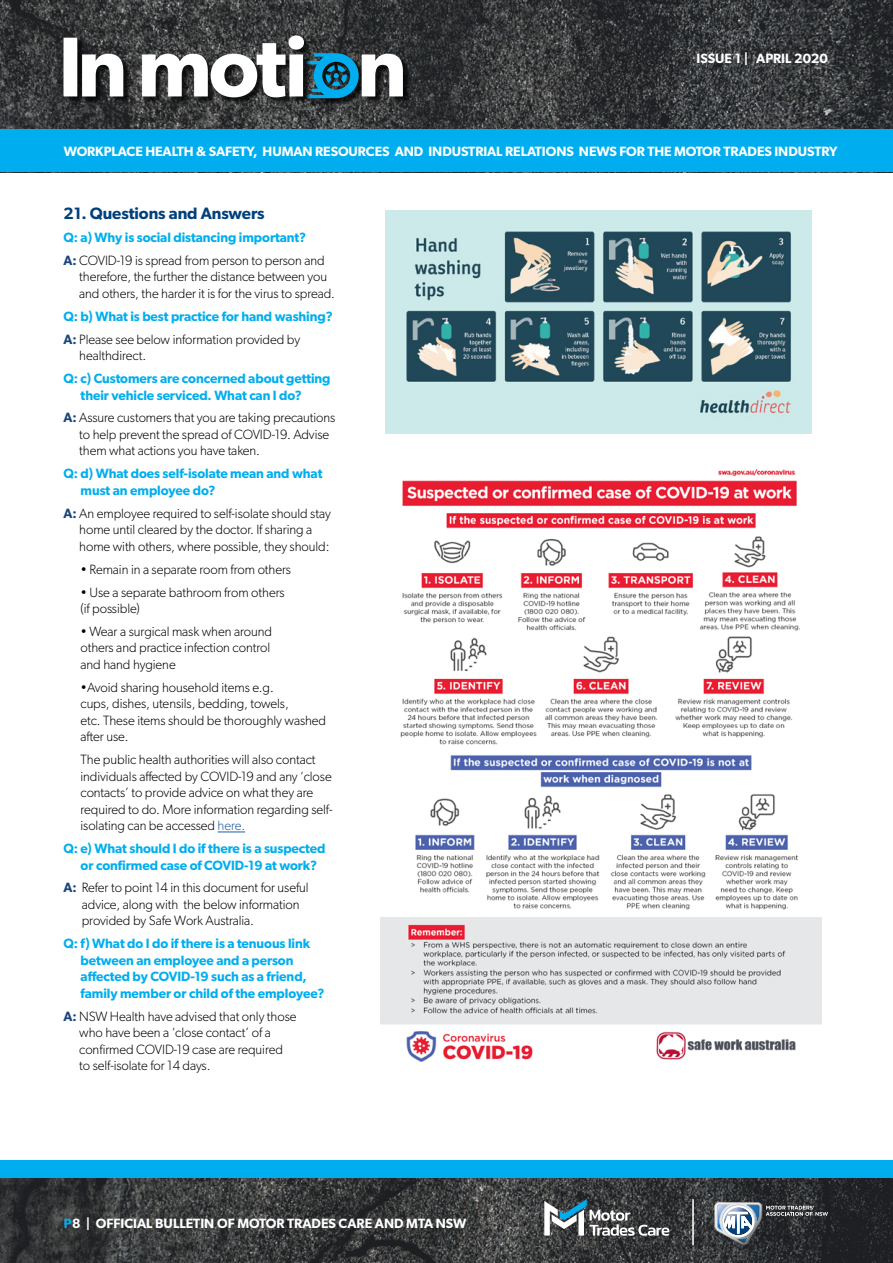
<style>
.page{position:relative;width:893px;height:1263px;background:#fff}
.page>*{position:absolute;margin:0;border:0;box-sizing:border-box;transform-origin:0 0}
.t1{font:600 16.5px "Gibson";letter-spacing:-.005em;color:#00407d}
.t2{font:300 13.5px/16.5px "Gibson";letter-spacing:-.005em;color:#000}
.Question{font:600 13.5px/16.5px "Gibson";letter-spacing:-.005em;color:#00aeef}
.t3{font:600 13.5px "Gibson";letter-spacing:-.005em;color:#fff}
.s1{font-weight:600;color:#1b447c}
.s2{color:#215e9e}
.s3{color:#00aeef}
</style>
<div class="page">
<img style="left:0;top:0;width:893px;height:130px">
<img style="left:0;top:1178px;width:893px;height:85px">
<div style="left:0;top:130px;width:893px;height:42px;background:#00aeef"></div>
<div style="left:0;top:1160px;width:893px;height:18px;background:#00aeef"></div>
<svg style="left:714px;top:1202px;width:114px;height:43px;background:#5b6269"></svg>
<svg style="left:544px;top:1199px;width:125px;height:37px"></svg>
<hr style="left:692px;top:1199px;width:2px;height:46px;background:#fff">
<div style="left:64px;top:37px;width:347px;height:69px;background:#000;opacity:.75"></div>
<svg style="left:64px;top:35px;width:339px;height:63px"></svg>
<svg style="left:218px;top:832px;width:27px;height:1px"></svg>
<img style="left:386px;top:211px;width:425px;height:222px">
<img style="left:380px;top:469px;width:441px;height:593px">
<p class="t3" style="left:696px;top:50px;width:133px">ISSUE 1 | APRIL 2020</p>
<p class="t3" style="left:64px;top:144px;width:775px">WORKPLACE HEALTH &amp; SAFETY, HUMAN RESOURCES AND INDUSTRIAL RELATIONS NEWS FOR THE MOTOR TRADES INDUSTRY</p>
<p class="t1" style="left:64px;top:204px;width:203px">21. Questions and Answers</p>
<p class="Question" style="left:64px;top:229px;width:244px">Q: a) Why is social distancing important?</p>
<p class="t2" style="left:79px;top:252px;width:257px;text-indent:-16px"><span class="s1">A:</span> COVID-19 is spread from person to person and therefore, the further the distance between you and others, the harder it is for the virus to spread.</p>
<p class="Question" style="left:64px;top:308px;width:271px">Q: b) What is best practice for hand washing?</p>
<p class="t2" style="left:79px;top:331px;width:222px;text-indent:-16px"><span class="s1">A:</span> Please see below information provided by healthdirect.</p>
<p class="Question" style="left:81px;top:370px;width:251px;text-indent:-17px">Q: c) Customers are concerned about getting their vehicle serviced. What can I do?</p>
<p class="t2" style="left:79px;top:409px;width:258px;text-indent:-16px"><span class="s1">A:</span> Assure customers that you are taking precautions to help prevent the spread of COVID-19. Advise them what actions you have taken.</p>
<p class="Question" style="left:81px;top:465px;width:243px;text-indent:-17px">Q: d) What does self-isolate mean and what must an employee do?</p>
<p class="t2" style="left:79px;top:505px;width:253px;text-indent:-16px"><span class="s1">A:</span> An employee required to self-isolate should stay home until cleared by the doctor. If sharing a home with others, where possible, they should:</p>
<p class="t2" style="left:81px;top:560px;width:212px">• Remain in a separate room from others</p>
<p class="t2" style="left:81px;top:583px;width:206px">• Use a separate bathroom from others (if possible)</p>
<p class="t2" style="left:81px;top:623px;width:193px">• Wear a surgical mask when around others and practice infection control and hand hygiene</p>
<p class="t2" style="left:81px;top:679px;width:247px">•Avoid sharing household items e.g.<br>cups, dishes, utensils, bedding, towels,<br>etc. These items should be thoroughly washed after use.</p>
<p class="t2" style="left:81px;top:751px;width:253px">The public health authorities will also contact individuals affected by COVID-19 and any ‘close contacts’ to provide advice on what they are required to do. More information regarding self&shy;isolating can be accessed <span class="s2">here.</span></p>
<p class="Question" style="left:81px;top:840px;width:246px;text-indent:-17px">Q: e) What should I do if there is a suspected or confirmed case of COVID-19 at work?</p>
<p class="t2" style="left:82px;top:879px;width:228px;text-indent:-18px"><span class="s1">A:</span> Refer to point 14 in this document for useful advice, along with the below information provided by Safe Work Australia.</p>
<p class="Question" style="left:81px;top:935px;width:245px;text-indent:-17px">Q: f) What do I do if there is a tenuous link between an employee and a person affected by COVID-19 such as a friend, family member or child of the employee?</p>
<p class="t2" style="left:79px;top:1008px;width:219px;text-indent:-16px"><span class="s1">A:</span> NSW Health have advised that only those who have been a ‘close contact’ of a confirmed COVID-19 case are required to self-isolate for 14 days.</p>
<p class="t3" style="left:64px;top:1215px;width:404px"><span class="s3">P</span>8 | OFFICIAL BULLETIN OF MOTOR TRADES CARE AND MTA NSW</p>
</div>
